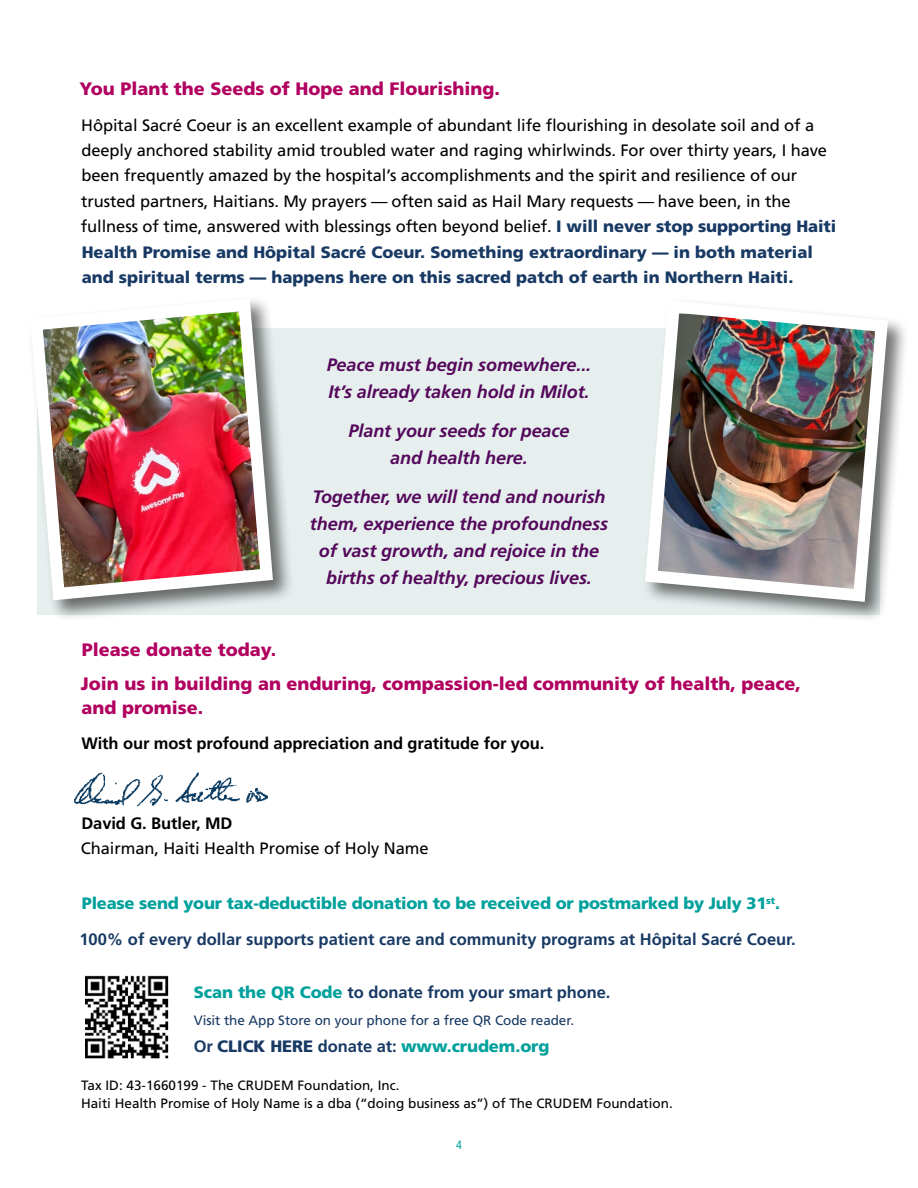
<style>
.page{position:relative;width:918px;height:1188px;background:#fff}
.page>*{position:absolute;margin:0;border:0;box-sizing:border-box;transform-origin:0 0}
.t1{font:italic 700 18px/27px "Frutiger LT Std";letter-spacing:-.005em;color:#54075b;text-align:center}
.t2{font:900 18px/34.5px "Frutiger LT Std";color:#b1005f}
.t3{font:16.5px/25.5px "Frutiger LT Std";letter-spacing:-.005em;color:#000}
.t4{font:700 16.5px/36px "Frutiger LT Std";color:#173963}
.t5{font:700 16.5px "Frutiger LT Std";letter-spacing:-.005em;color:#000}
.t6{font:900 16.5px "Frutiger LT Std";letter-spacing:-.005em;color:#00a19c}
.t7{font:13.5px/18px "Frutiger LT Std";color:#000}
.t8{font:13.5px "Frutiger LT Std";letter-spacing:-.005em;color:#173963}
.t9{font:condensed 12px "Frutiger LT Std";color:#00a19c}
.s1{font-weight:900;color:#173963}
.s2{font-weight:900;color:#00a19c}
.s3{font-weight:700;color:#173963}
.s4{color:#173963}
</style>
<div class="page">
<div style="left:38px;top:328px;width:842px;height:287px;background:#e6efee"></div>
<img style="left:74px;top:772px;width:194px;height:35px">
<img style="left:86px;top:976px;width:82px;height:82px">
<div style="left:81px;top:971px;width:92px;height:92px;border:4px solid #fff"></div>
<div style="left:642px;top:297px;width:268px;height:327px;background:#000;opacity:.55"></div>
<img style="left:642px;top:297px;width:252px;height:311px">
<div style="left:27px;top:295px;width:268px;height:327px;background:#000;opacity:.55"></div>
<img style="left:27px;top:295px;width:252px;height:312px">
<p class="t2" style="left:79px;top:71px;width:422px">You Plant the Seeds of Hope and Flourishing.</p>
<p class="t3" style="left:81px;top:112px;width:757px">Hôpital Sacré Coeur is an excellent example of abundant life flourishing in desolate soil and of a deeply anchored stability amid troubled water and raging whirlwinds. For over thirty years, I have been frequently amazed by the hospital’s accomplishments and the spirit and resilience of our trusted partners, Haitians. My prayers — often said as Hail Mary requests — have been, in the fullness of time, answered with blessings often beyond belief. <span class="s1">I will never stop supporting Haiti Health Promise and Hôpital Sacré Coeur. Something extraordinary — in both material and spiritual terms — happens here on this sacred patch of earth in Northern Haiti.</span></p>
<p class="t1" style="left:327px;top:351px;width:266px;text-align:left">Peace must begin somewhere...<br>It’s already taken hold in Milot.</p>
<p class="t1" style="left:349px;top:417px;width:222px">Plant your seeds for peace and health here.</p>
<p class="t1" style="left:310px;top:483px;width:300px">Together, we will tend and nourish them, experience the profoundness of vast growth, and rejoice in the births of healthy, precious lives.</p>
<p class="t2" style="left:81px;top:632px;width:722px">Please donate today.<br>Join us in building an enduring, compassion-led community of health, peace,</p>
<p class="t2" style="left:82px;top:690px;width:123px">and promise.</p>
<p class="t5" style="left:81px;top:733px;width:465px">With our most profound appreciation and gratitude for you.</p>
<p class="t5" style="left:81px;top:814px;width:153px">David G. Butler, MD</p>
<p class="t3" style="left:81px;top:835px;width:349px">Chairman, Haiti Health Promise of Holy Name</p>
<p class="t4" style="left:79px;top:886px;width:718px"><span class="s2">Please send your tax-deductible donation to be received or postmarked by July 31</span><sup>st</sup><span class="s2">.<br></span>100% of every dollar supports patient care and community programs at Hôpital Sacré Coeur.</p>
<p class="t4" style="left:194px;top:974px;width:418px"><span class="s2">Scan the QR Code</span> to donate from your smart phone.</p>
<p class="t8" style="left:194px;top:1012px;width:382px">Visit the App Store on your phone for a free QR Code reader.</p>
<p class="t6" style="left:194px;top:1036px;width:357px"><span class="s3">Or</span> <span class="s4">CLICK HERE</span> <span class="s3">donate at:</span> www.crudem.org</p>
<p class="t7" style="left:81px;top:1077px;width:593px">Tax ID: 43-1660199 - The CRUDEM Foundation, Inc.<br>Haiti Health Promise of Holy Name is a dba (“doing business as”) of The CRUDEM Foundation.</p>
<p class="t9" style="left:456px;top:1138px;width:7px">4</p>
</div>
